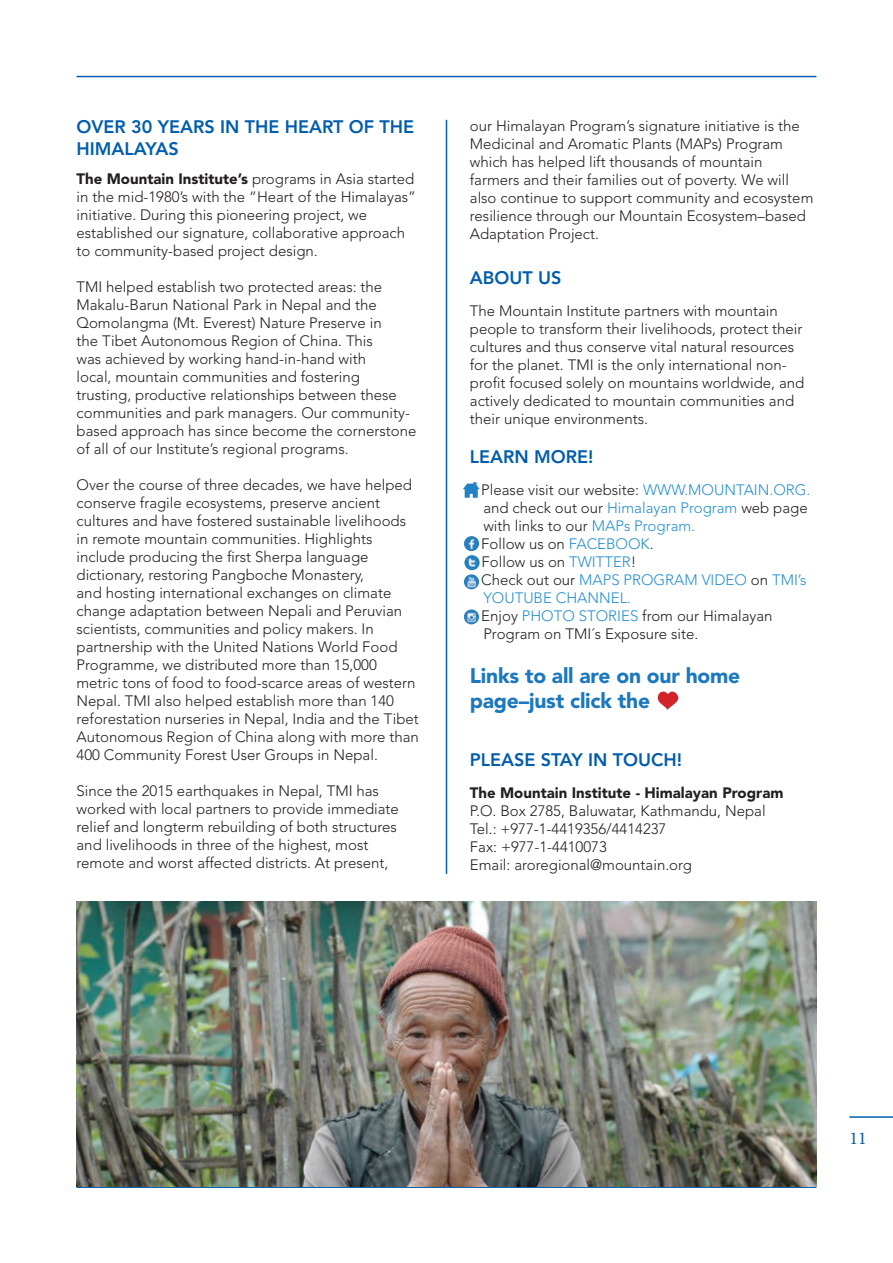
<style>
.page{position:relative;width:893px;height:1263px;background:#fff}
.page>*{position:absolute;margin:0;border:0;box-sizing:border-box;transform-origin:0 0}
.t1{font:900 21px/25.2px "Avenir LT Std";letter-spacing:-.01em;color:#1b78be}
.t2{font:800 18px/21.6px "Avenir LT Std";color:#015dad}
.t3{font:18px "Minion Pro";color:#015dad}
.t4{font:300 15px/18px "Avenir LT Std";color:#231f20}
.t5{font:900 15px "Avenir LT Std";color:#231f20}
.s1{font-weight:900}
.s2{color:#2890cf}
</style>
<div class="page">
<hr style="left:77px;top:76px;width:739px;height:1px;background:#015dad">
<hr style="left:77px;top:1186px;width:739px;height:2px;background:#015dad">
<hr style="left:849px;top:1116px;width:44px;height:2px;background:#015dad">
<hr style="left:446px;top:120px;width:1px;height:754px;background:#015dad">
<svg style="left:463px;top:482px;width:17px;height:16px"></svg>
<img style="left:464px;top:609px;width:15px;height:15px;border-radius:8px">
<img style="left:464px;top:574px;width:15px;height:15px;border-radius:8px">
<img style="left:464px;top:536px;width:15px;height:15px;border-radius:8px">
<img style="left:464px;top:555px;width:16px;height:15px;border-radius:8px">
<img style="left:77px;top:901px;width:739px;height:285px">
<svg style="left:657px;top:691px;width:22px;height:19px"></svg>
<p class="t2" style="left:77px;top:116px;width:339px">OVER 30 YEARS IN THE HEART OF THE<br>HIMALAYAS</p>
<p class="t4" style="left:77px;top:169px;width:341px"><span class="s1">The Mountain Institute’s</span> programs in Asia started in the mid-1980’s with the “Heart of the Himalayas” initiative. During this pioneering project, we established our signature, collaborative approach to community-based project design.</p>
<p class="t4" style="left:77px;top:277px;width:341px">TMI helped establish two protected areas: the Makalu-Barun National Park in Nepal and the Qomolangma (Mt. Everest) Nature Preserve in<br>the Tibet Autonomous Region of China. This<br>was achieved by working hand-in-hand with<br>local, mountain communities and fostering trusting, productive relationships between these communities and park managers. Our community&shy;based approach has since become the cornerstone of all of our Institute’s regional programs.</p>
<p class="t4" style="left:77px;top:475px;width:344px">Over the course of three decades, we have helped conserve fragile ecosystems, preserve ancient cultures and have fostered sustainable livelihoods in remote mountain communities. Highlights include producing the first Sherpa language dictionary, restoring Pangboche Monastery,<br>and hosting international exchanges on climate change adaptation between Nepali and Peruvian scientists, communities and policy makers. In partnership with the United Nations World Food Programme, we distributed more than 15,000 metric tons of food to food-scarce areas of western Nepal. TMI also helped establish more than 140 reforestation nurseries in Nepal, India and the Tibet Autonomous Region of China along with more than 400 Community Forest User Groups in Nepal.</p>
<p class="t4" style="left:77px;top:781px;width:324px">Since the 2015 earthquakes in Nepal, TMI has worked with local partners to provide immediate relief and longterm rebuilding of both structures and livelihoods in three of the highest, most remote and worst affected districts. At present,</p>
<p class="t4" style="left:470px;top:117px;width:345px">our Himalayan Program’s signature initiative is the Medicinal and Aromatic Plants (MAPs) Program which has helped lift thousands of mountain farmers and their families out of poverty. We will also continue to support community and ecosystem resilience through our Mountain Ecosystem–based Adaptation Project.</p>
<p class="t2" style="left:470px;top:267px;width:93px">ABOUT US</p>
<p class="t4" style="left:470px;top:302px;width:336px">The Mountain Institute partners with mountain people to transform their livelihoods, protect their cultures and thus conserve vital natural resources for the planet. TMI is the only international non&shy;profit focused solely on mountains worldwide, and actively dedicated to mountain communities and their unique environments.</p>
<p class="t2" style="left:470px;top:446px;width:125px">LEARN MORE!</p>
<p class="t4" style="left:481px;top:481px;width:331px">Please visit our website: <span class="s2">WWW.MOUNTAIN.ORG. </span>and check out our <span class="s2">Himalayan Program</span> web page with links to our <span class="s2">MAPs Program.<br></span>Follow us on <span class="s2">FACEBOOK</span>.<br>Follow us on <span class="s2">TWITTER</span>!<br>Check out our <span class="s2">MAPS PROGRAM VIDEO</span> on <span class="s2">TMI’s<br>YOUTUBE CHANNEL.<br></span>Enjoy <span class="s2">PHOTO STORIES</span> from our Himalayan<br>Program on TMI´s Exposure site.</p>
<h1 class="t1" style="left:470px;top:663px;width:272px">Links to all are on our home page–just click the</h1>
<p class="t2" style="left:470px;top:748px;width:214px">PLEASE STAY IN TOUCH!</p>
<p class="t5" style="left:470px;top:783px;width:315px">The Mountain Institute - Himalayan Program</p>
<p class="t4" style="left:470px;top:801px;width:297px">P.O. Box 2785, Baluwatar, Kathmandu, Nepal Tel.: +977-1-4419356/4414237<br>Fax: +977-1-4410073<br>Email: aroregional@mountain.org</p>
<p class="t3" style="left:849px;top:1126px;width:19px">11</p>
</div>
